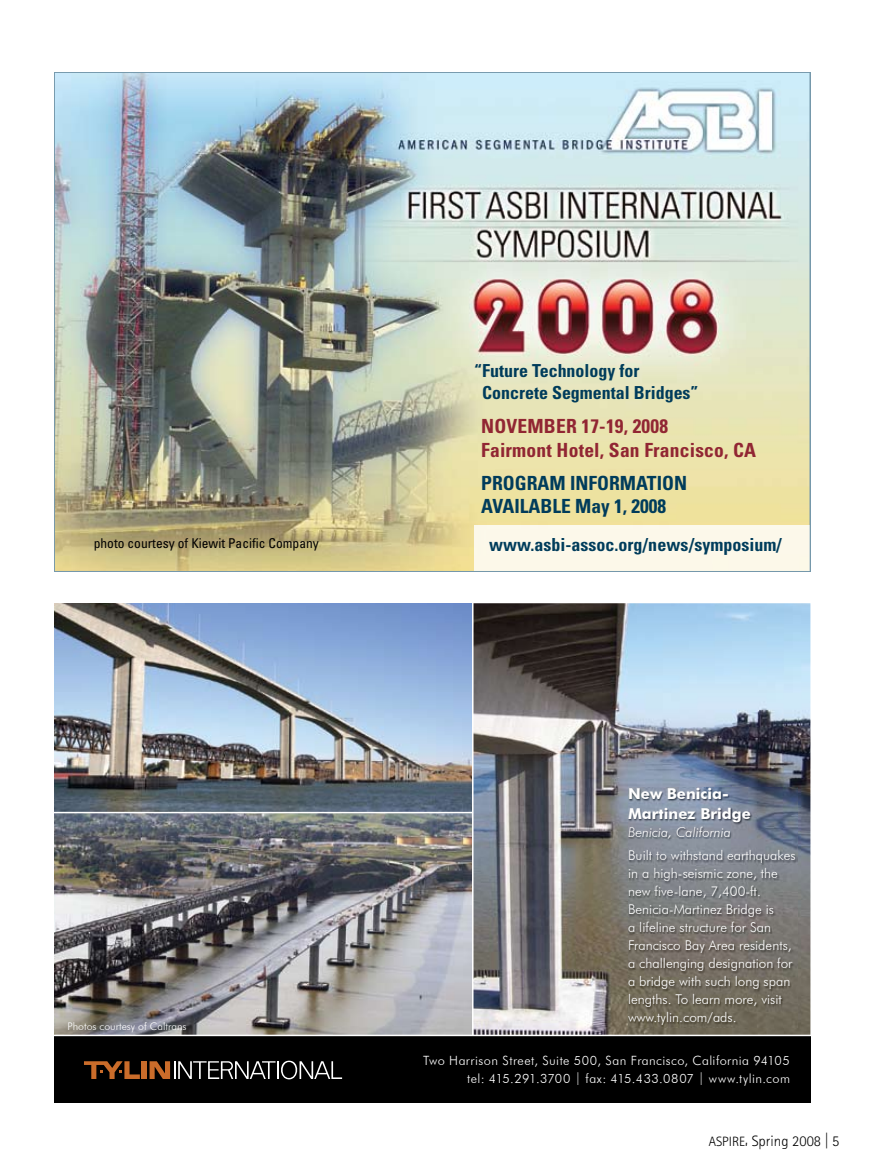
<style>
.page{position:relative;width:878px;height:1175px;background:#fff}
.page>*{position:absolute;margin:0;border:0;box-sizing:border-box;transform-origin:0 0}
.t1{font:700 condensed 19.5px/24px "Univers";letter-spacing:.01em;color:#912633}
.t2{font:700 condensed 19.5px/23.4px "Univers";color:#003c5b}
.t3{font:700 condensed 18px/21.5px "Univers";color:#003c5b}
.t4{font:700 15px/19.8px "Futura BT";color:#fff}
.t5{font:300 15px "Rotis Sans Serif";color:#000}
.t6{font:300 13.5px/18px "Futura BT";color:#fff}
.t7{font:condensed 13.5px "Univers";color:#000}
.t8{font:italic 300 13.5px "Futura BT";color:#fff}
.t9{font:300 12.75px/17.2px "Futura BT";letter-spacing:.035em;color:#fff;text-align:right}
.t10{font:300 10.5px "Futura BT";color:#fff}
.s1{font-size:13.5px}
.s2{font-size:17.55px}
</style>
<div class="page">
<img style="left:57px;top:75px;width:750px;height:494px">
<div style="left:474px;top:525px;width:336px;height:47px;background:#fcf8ea"></div>
<img style="left:54px;top:603px;width:756px;height:431px">
<div style="left:54px;top:1035px;width:756px;height:67px;background:#000"></div>
<div style="left:142px;top:1061px;width:5px;height:18px;background:#ca6c2a"></div>
<svg style="left:149px;top:1060px;width:193px;height:19px"></svg>
<svg style="left:84px;top:1061px;width:56px;height:18px"></svg>
<img style="left:628px;top:787px;width:169px;height:240px">
<hr style="left:54px;top:1034px;width:756px;height:2px;background:#fff">
<hr style="left:54px;top:812px;width:418px;height:1px;background:#fff">
<hr style="left:472px;top:603px;width:1px;height:432px;background:#fff">
<p class="t7" style="left:94px;top:534px;width:226px">photo courtesy of Kiewit Pacific Company</p>
<p class="t10" style="left:68px;top:1020px;width:120px">Photos courtesy of Caltrans</p>
<h2 class="t3" style="left:482px;top:360px;width:218px;text-indent:-8px">“Future Technology for<br>Concrete Segmental Bridges”</h2>
<h1 class="t1" style="left:481px;top:414px;width:276px">NOVEMBER 17-19, 2008<br>Fairmont Hotel, San Francisco, CA</h1>
<h1 class="t2" style="left:481px;top:471px;width:207px">PROGRAM INFORMATION<br>AVAILABLE May 1, 2008</h1>
<h2 class="t3" style="left:489px;top:534px;width:294px">www.asbi-assoc.org/news/symposium/</h2>
<p class="t4" style="left:628px;top:784px;width:124px">New Benicia-<br>Martinez Bridge</p>
<p class="t8" style="left:628px;top:824px;width:104px">Benicia, California</p>
<p class="t6" style="left:628px;top:846px;width:169px">Built to withstand earthquakes in a high-seismic zone, the new five-lane, 7,400-ft.<br>Benicia-Martinez Bridge is<br>a lifeline structure for San<br>Francisco Bay Area residents, a challenging designation for a bridge with such long span lengths. To learn more, visit www.tylin.com/ads.</p>
<p class="t9" style="left:423px;top:1052px;width:368px">Two Harrison Street, Suite 500, San Francisco, California 94105 tel: 415.291.3700 | fax: 415.433.0807 | www.tylin.com</p>
<p class="t5" style="left:708px;top:1132px;width:132px"><span class="s1">ASPIRE</span>, Spring 2008 <span class="s2">|</span> 5</p>
</div>
